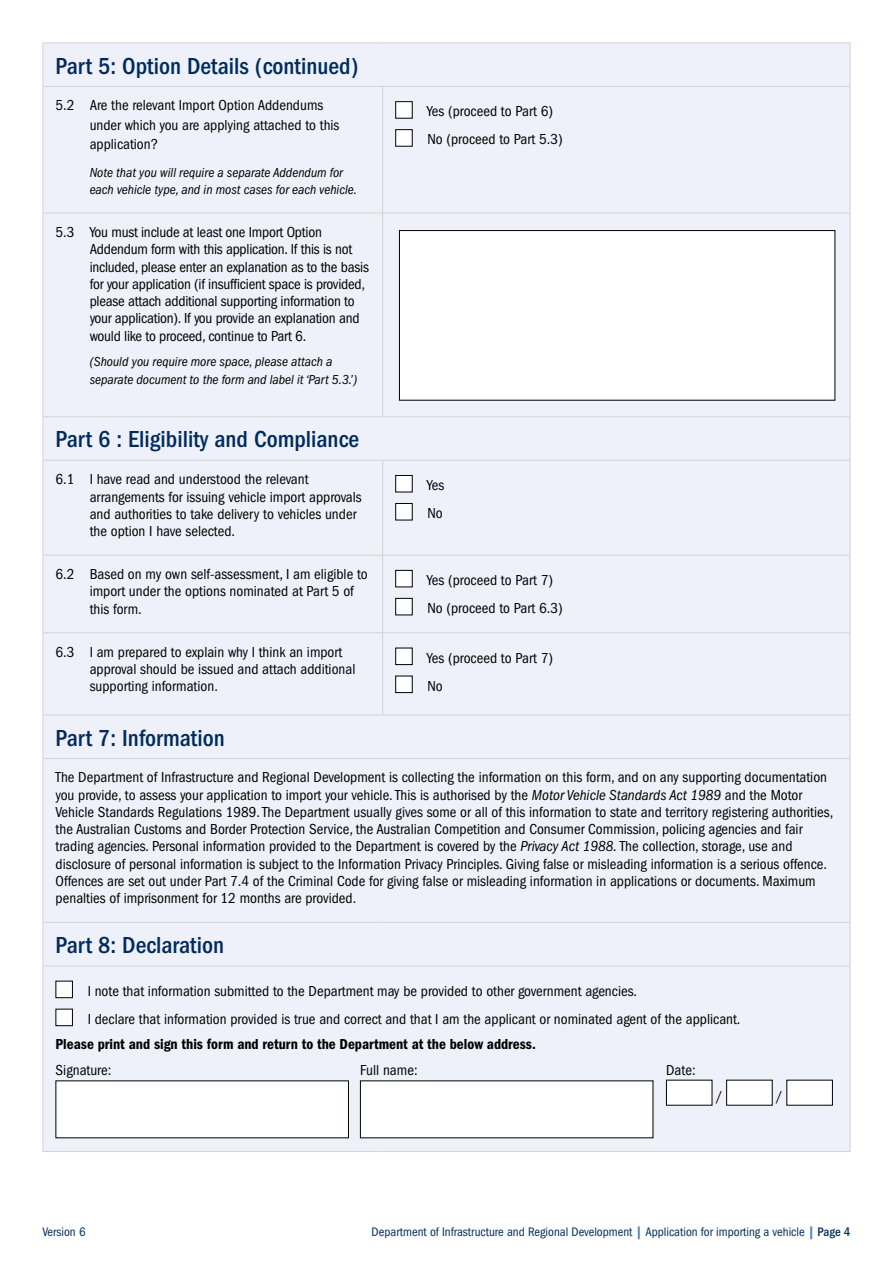
<style>
.page{position:relative;width:893px;height:1263px;background:#fff}
.page>*{position:absolute;margin:0;border:0;box-sizing:border-box;transform-origin:0 0}
.Heading_level_2{font:500 condensed 24px "Franklin Gothic";color:#002b5c}
.Form_text{font:condensed 15px/17.2px "Franklin Gothic";color:#000}
.Form_text_numbered_l{font:condensed 15px/17.2px "Franklin Gothic";color:#000}
.Form_text-2{font:600 condensed 15px "Franklin Gothic";color:#000}
.Form_text_numbered_l-2{font:italic condensed 13.5px/16.5px "Franklin Gothic";color:#000}
.t1{font:condensed 12.75px "Franklin Gothic";color:#002b5c}
.s1{font-style:italic}
.s2{font-weight:600;color:#4f84c4}
.s3{font-weight:500}
</style>
<div class="page">
<div style="left:44px;top:44px;width:806px;height:1107px;background:#eef1f9"></div>
<hr style="left:383px;top:213px;width:467px;height:1px;background:#d1d3d4">
<hr style="left:43px;top:555px;width:340px;height:1px;background:#d1d3d4">
<hr style="left:383px;top:555px;width:467px;height:1px;background:#d1d3d4">
<hr style="left:43px;top:632px;width:340px;height:1px;background:#d1d3d4">
<hr style="left:383px;top:632px;width:467px;height:1px;background:#d1d3d4">
<hr style="left:850px;top:87px;width:1px;height:126px;background:#d1d3d4">
<hr style="left:850px;top:213px;width:1px;height:203px;background:#d1d3d4">
<hr style="left:850px;top:461px;width:1px;height:94px;background:#d1d3d4">
<hr style="left:850px;top:555px;width:1px;height:77px;background:#d1d3d4">
<hr style="left:850px;top:633px;width:1px;height:81px;background:#d1d3d4">
<hr style="left:43px;top:759px;width:1px;height:163px;background:#d1d3d4">
<hr style="left:850px;top:759px;width:1px;height:163px;background:#d1d3d4">
<hr style="left:43px;top:966px;width:1px;height:185px;background:#d1d3d4">
<hr style="left:850px;top:966px;width:1px;height:185px;background:#d1d3d4">
<hr style="left:43px;top:43px;width:340px;height:1px;background:#d1d3d4">
<hr style="left:43px;top:43px;width:1px;height:43px;background:#d1d3d4">
<hr style="left:383px;top:43px;width:467px;height:1px;background:#d1d3d4">
<hr style="left:850px;top:43px;width:1px;height:43px;background:#d1d3d4">
<hr style="left:43px;top:86px;width:340px;height:1px;background:#d1d3d4">
<hr style="left:383px;top:86px;width:467px;height:1px;background:#d1d3d4">
<hr style="left:43px;top:87px;width:1px;height:126px;background:#d1d3d4">
<hr style="left:382px;top:87px;width:1px;height:126px;background:#d1d3d4">
<hr style="left:43px;top:213px;width:340px;height:1px;background:#d1d3d4">
<hr style="left:43px;top:213px;width:1px;height:203px;background:#d1d3d4">
<hr style="left:382px;top:213px;width:1px;height:203px;background:#d1d3d4">
<hr style="left:43px;top:461px;width:1px;height:94px;background:#d1d3d4">
<hr style="left:382px;top:461px;width:1px;height:94px;background:#d1d3d4">
<hr style="left:43px;top:555px;width:1px;height:77px;background:#d1d3d4">
<hr style="left:382px;top:555px;width:1px;height:77px;background:#d1d3d4">
<hr style="left:43px;top:633px;width:1px;height:81px;background:#d1d3d4">
<hr style="left:382px;top:633px;width:1px;height:81px;background:#d1d3d4">
<hr style="left:43px;top:416px;width:340px;height:1px;background:#d1d3d4">
<hr style="left:43px;top:417px;width:1px;height:43px;background:#d1d3d4">
<hr style="left:383px;top:416px;width:467px;height:1px;background:#d1d3d4">
<hr style="left:850px;top:417px;width:1px;height:43px;background:#d1d3d4">
<hr style="left:43px;top:460px;width:340px;height:1px;background:#d1d3d4">
<hr style="left:383px;top:460px;width:467px;height:1px;background:#d1d3d4">
<hr style="left:43px;top:714px;width:340px;height:1px;background:#d1d3d4">
<hr style="left:43px;top:715px;width:1px;height:43px;background:#d1d3d4">
<hr style="left:383px;top:714px;width:467px;height:1px;background:#d1d3d4">
<hr style="left:850px;top:715px;width:1px;height:43px;background:#d1d3d4">
<hr style="left:43px;top:758px;width:340px;height:1px;background:#d1d3d4">
<hr style="left:383px;top:758px;width:467px;height:1px;background:#d1d3d4">
<hr style="left:43px;top:922px;width:340px;height:1px;background:#d1d3d4">
<hr style="left:43px;top:923px;width:1px;height:42px;background:#d1d3d4">
<hr style="left:383px;top:922px;width:467px;height:1px;background:#d1d3d4">
<hr style="left:850px;top:923px;width:1px;height:42px;background:#d1d3d4">
<hr style="left:43px;top:965px;width:340px;height:1px;background:#d1d3d4">
<hr style="left:383px;top:965px;width:467px;height:1px;background:#d1d3d4">
<hr style="left:43px;top:1151px;width:340px;height:1px;background:#d1d3d4">
<hr style="left:383px;top:1151px;width:467px;height:1px;background:#d1d3d4">
<div style="left:396px;top:102px;width:16px;height:16px;background:#fff"></div>
<div style="left:395px;top:101px;width:17px;height:17px;border:1px solid #000"></div>
<div style="left:396px;top:130px;width:16px;height:16px;background:#fff"></div>
<div style="left:395px;top:129px;width:17px;height:17px;border:1px solid #000"></div>
<div style="left:399px;top:231px;width:436px;height:169px;background:#fff"></div>
<div style="left:399px;top:230px;width:436px;height:170px;border:1px solid #000"></div>
<div style="left:396px;top:475px;width:16px;height:17px;background:#fff"></div>
<div style="left:395px;top:475px;width:17px;height:17px;border:1px solid #000"></div>
<div style="left:396px;top:503px;width:16px;height:17px;background:#fff"></div>
<div style="left:395px;top:503px;width:17px;height:17px;border:1px solid #000"></div>
<div style="left:396px;top:570px;width:16px;height:17px;background:#fff"></div>
<div style="left:395px;top:570px;width:17px;height:17px;border:1px solid #000"></div>
<div style="left:396px;top:598px;width:16px;height:17px;background:#fff"></div>
<div style="left:395px;top:598px;width:17px;height:17px;border:1px solid #000"></div>
<div style="left:396px;top:648px;width:16px;height:17px;background:#fff"></div>
<div style="left:395px;top:648px;width:17px;height:17px;border:1px solid #000"></div>
<div style="left:396px;top:676px;width:16px;height:17px;background:#fff"></div>
<div style="left:395px;top:676px;width:17px;height:17px;border:1px solid #000"></div>
<div style="left:56px;top:981px;width:16px;height:17px;background:#fff"></div>
<div style="left:56px;top:981px;width:17px;height:17px;border:1px solid #000"></div>
<div style="left:56px;top:1009px;width:16px;height:17px;background:#fff"></div>
<div style="left:56px;top:1009px;width:17px;height:17px;border:1px solid #000"></div>
<div style="left:56px;top:1081px;width:292px;height:57px;background:#fff"></div>
<div style="left:360px;top:1081px;width:293px;height:57px;background:#fff"></div>
<div style="left:666px;top:1080px;width:46px;height:25px;background:#fff"></div>
<div style="left:727px;top:1080px;width:45px;height:25px;background:#fff"></div>
<div style="left:787px;top:1080px;width:45px;height:25px;background:#fff"></div>
<h2 class="Heading_level_2" style="left:56px;top:52px;width:304px">Part 5: Option Details (continued)</h2>
<p class="Form_text_numbered_l" style="left:90px;top:96px;width:251px;line-height:19.5px;text-indent:-34px">5.2 Are the relevant Import Option Addendums under which you are applying attached to this application?</p>
<p class="Form_text_numbered_l-2" style="left:90px;top:165px;width:269px">Note that you will require a separate Addendum for each vehicle type, and in most cases for each vehicle.</p>
<p class="Form_text_numbered_l" style="left:90px;top:224px;width:281px;text-indent:-34px">5.3 You must include at least one Import Option Addendum form with this application. If this is not included, please enter an explanation as to the basis for your application (if insufficient space is provided, please attach additional supporting information to your application). If you provide an explanation and would like to proceed, continue to Part 6.</p>
<p class="Form_text_numbered_l-2" style="left:90px;top:353px;width:269px;line-height:17.2px">(Should you require more space, please attach a separate document to the form and label it ‘Part 5.3.’)</p>
<p class="Form_text" style="left:427px;top:103px;width:128px">Yes (proceed to Part 6)</p>
<p class="Form_text" style="left:427px;top:131px;width:137px">No (proceed to Part 5.3)</p>
<h2 class="Heading_level_2" style="left:56px;top:426px;width:305px">Part 6 : Eligibility and Compliance</h2>
<p class="Form_text_numbered_l" style="left:90px;top:471px;width:274px;text-indent:-34px">6.1 I have read and understood the relevant arrangements for issuing vehicle import approvals and authorities to take delivery to vehicles under the option I have selected.</p>
<p class="Form_text" style="left:427px;top:477px;width:19px">Yes</p>
<p class="Form_text" style="left:427px;top:505px;width:17px">No</p>
<p class="Form_text_numbered_l" style="left:90px;top:566px;width:280px;text-indent:-34px">6.2 Based on my own self-assessment, I am eligible to import under the options nominated at Part 5 of this form.</p>
<p class="Form_text" style="left:427px;top:571px;width:128px">Yes (proceed to Part 7)</p>
<p class="Form_text" style="left:427px;top:599px;width:137px">No (proceed to Part 6.3)</p>
<p class="Form_text_numbered_l" style="left:90px;top:643px;width:267px;text-indent:-34px">6.3 I am prepared to explain why I think an import approval should be issued and attach additional supporting information.</p>
<p class="Form_text" style="left:427px;top:649px;width:128px">Yes (proceed to Part 7)</p>
<p class="Form_text" style="left:427px;top:677px;width:17px">No</p>
<h2 class="Heading_level_2" style="left:56px;top:724px;width:171px">Part 7: Information</h2>
<p class="Form_text" style="left:56px;top:769px;width:779px">The Department of Infrastructure and Regional Development is collecting the information on this form, and on any supporting documentation you provide, to assess your application to import your vehicle. This is authorised by the <span class="s1">Motor Vehicle Standards Act 1989</span> and the Motor Vehicle Standards Regulations 1989. The Department usually gives some or all of this information to state and territory registering authorities, the Australian Customs and Border Protection Service, the Australian Competition and Consumer Commission, policing agencies and fair trading agencies. Personal information provided to the Department is covered by the <span class="s1">Privacy Act 1988.</span> The collection, storage, use and disclosure of personal information is subject to the Information Privacy Principles. Giving false or misleading information is a serious offence.<br>Offences are set out under Part 7.4 of the Criminal Code for giving false or misleading information in applications or documents. Maximum penalties of imprisonment for 12 months are provided.</p>
<h2 class="Heading_level_2" style="left:56px;top:931px;width:170px">Part 8: Declaration</h2>
<p class="Form_text" style="left:88px;top:982px;width:551px">I note that information submitted to the Department may be provided to other government agencies.</p>
<p class="Form_text" style="left:88px;top:1010px;width:654px">I declare that information provided is true and correct and that I am the applicant or nominated agent of the applicant.</p>
<p class="Form_text-2" style="left:56px;top:1036px;width:482px">Please print and sign this form and return to the Department at the below address.</p>
<p class="Form_text" style="left:56px;top:1062px;width:57px">Signature:</p>
<p class="Form_text" style="left:360px;top:1062px;width:59px">Full name:</p>
<p class="Form_text" style="left:666px;top:1062px;width:31px">Date:</p>
<p class="Form_text" style="left:716px;top:1087px;width:8px">/</p>
<p class="Form_text" style="left:776px;top:1087px;width:8px">/</p>
<p class="t1" style="left:43px;top:1224px;width:45px">Version 6</p>
<p class="t1" style="left:372px;top:1224px;width:480px">Department of Infrastructure and Regional Development <span class="s2">|</span> Application for importing a vehicle <span class="s2">|</span> <span class="s3">Page 4</span></p>
</div>
